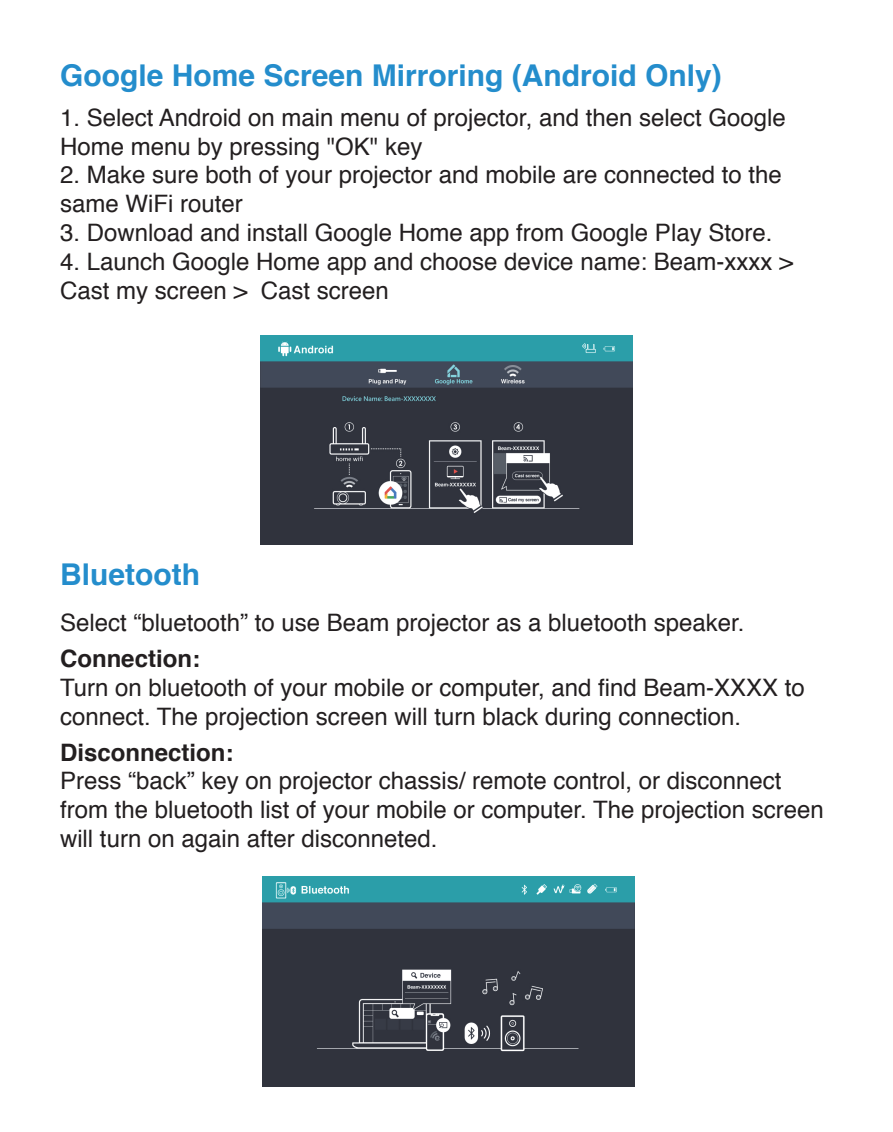
<style>
.page{position:relative;width:893px;height:1132px;background:#fff}
.page>*{position:absolute;margin:0;border:0;box-sizing:border-box;transform-origin:0 0}
.t1{font:700 30px "Helvetica";color:#248dcc}
.t2{font:24px/28.8px "Helvetica";color:#231f20}
.t3{font:700 24px "Helvetica";color:#231f20}
</style>
<div class="page">
<img style="left:262px;top:876px;width:372px;height:209px">
<img style="left:261px;top:335px;width:371px;height:209px">
<p class="t1" style="left:60px;top:51px;width:663px">Google Home Screen Mirroring (Android Only)</p>
<p class="t2" style="left:60px;top:104px;width:727px">1. Select Android on main menu of projector, and then select Google<br>Home menu by pressing "OK" key</p>
<p class="t2" style="left:60px;top:161px;width:723px">2. Make sure both of your projector and mobile are connected to the same WiFi router</p>
<p class="t2" style="left:60px;top:219px;width:714px">3. Download and install Google Home app from Google Play Store.</p>
<p class="t2" style="left:60px;top:248px;width:735px">4. Launch Google Home app and choose device name: Beam-xxxx &gt;<br>Cast my screen &gt; Cast screen</p>
<p class="t1" style="left:60px;top:550px;width:141px">Bluetooth</p>
<p class="t2" style="left:60px;top:608px;width:686px">Select “bluetooth” to use Beam projector as a bluetooth speaker.</p>
<p class="t3" style="left:60px;top:639px;width:141px">Connection:</p>
<p class="t2" style="left:60px;top:673px;width:746px">Turn on bluetooth of your mobile or computer, and find Beam-XXXX to connect. The projection screen will turn black during connection.</p>
<p class="t3" style="left:60px;top:732px;width:175px">Disconnection:</p>
<p class="t2" style="left:60px;top:767px;width:765px">Press “back” key on projector chassis/ remote control, or disconnect from the bluetooth list of your mobile or computer. The projection screen will turn on again after disconneted.</p>
</div>
